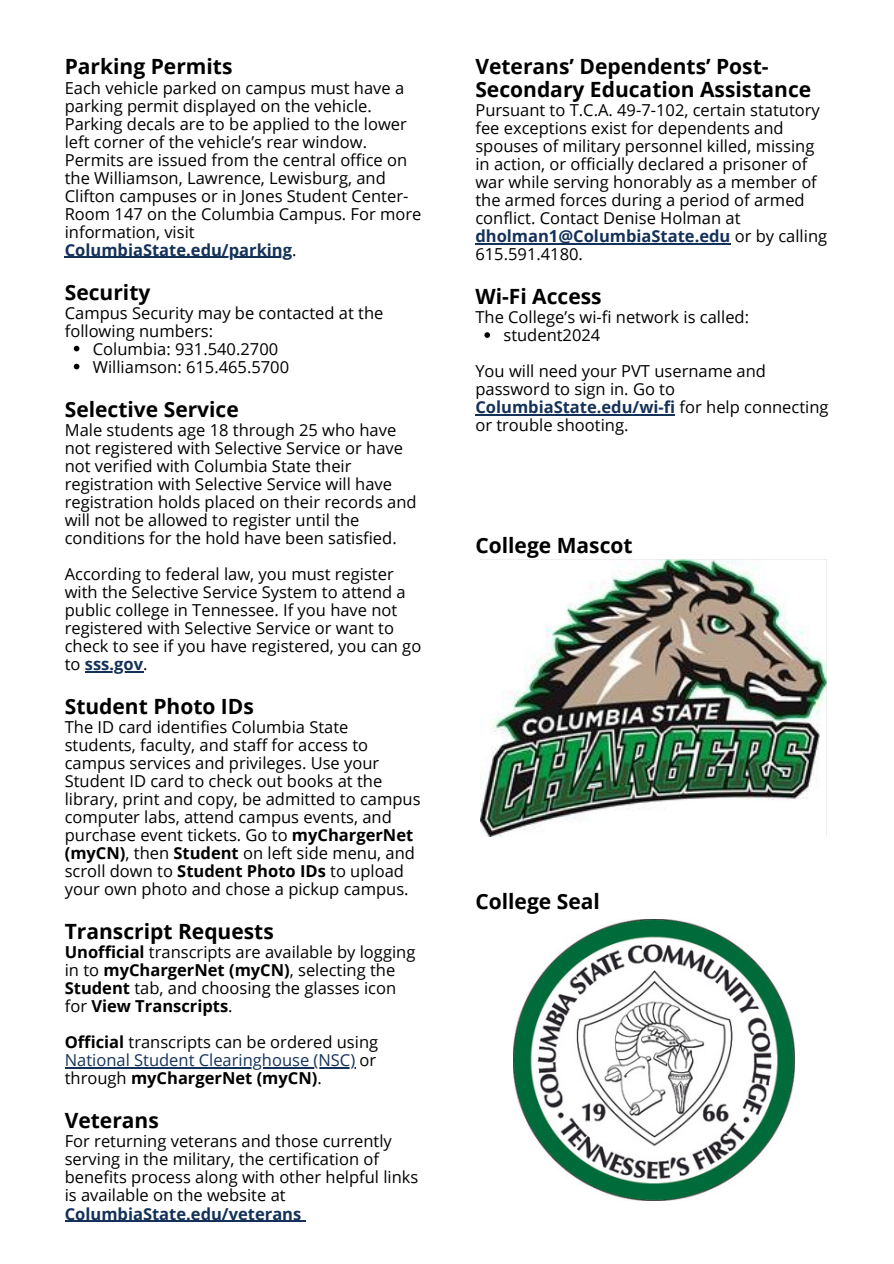
<style>
.page{position:relative;width:894px;height:1264px;background:#fff}
.page>*{position:absolute;margin:0;border:0;box-sizing:border-box;transform-origin:0 0}
.t1{font:700 21px/22.5px "Open Sans";color:#000}
.t2{font:16.5px/18px "Open Sans";color:#000}
.t3{font:16.5px/18px "Open Sans";color:#143159}
.t4{font:700 16.5px "Open Sans";color:#143159}
.s1{font-weight:400;color:#000}
.s2{font-weight:700;color:#143159}
.s3{font-weight:700}
.s4{color:#000}
.s5{font-weight:700;color:#000}
</style>
<div class="page">
<img style="left:513px;top:919px;width:281px;height:281px">
<img style="left:480px;top:559px;width:347px;height:277px">
<hr style="left:65px;top:257px;width:227px;height:1px;background:#143159">
<svg style="left:74px;top:346px;width:5px;height:5px"></svg>
<svg style="left:74px;top:364px;width:5px;height:5px"></svg>
<hr style="left:85px;top:671px;width:58px;height:1px;background:#143159">
<hr style="left:65px;top:1067px;width:290px;height:1px;background:#143159">
<hr style="left:75px;top:1220px;width:226px;height:1px;background:#143159">
<hr style="left:475px;top:243px;width:255px;height:1px;background:#143159">
<svg style="left:484px;top:332px;width:6px;height:6px"></svg>
<hr style="left:475px;top:414px;width:200px;height:1px;background:#143159">
<p class="t1" style="left:65px;top:55px;width:169px">Parking Permits</p>
<p class="t2" style="left:65px;top:78px;width:358px">Each vehicle parked on campus must have a parking permit displayed on the vehicle.<br>Parking decals are to be applied to the lower left corner of the vehicle’s rear window.<br>Permits are issued from the central office on the Williamson, Lawrence, Lewisburg, and Clifton campuses or in Jones Student Center-Room 147 on the Columbia Campus. For more information, visit</p>
<p class="t4" style="left:65px;top:238px;width:233px">ColumbiaState.edu/parking<span class="s1">.</span></p>
<p class="t1" style="left:65px;top:280px;width:87px">Security</p>
<p class="t2" style="left:65px;top:303px;width:320px">Campus Security may be contacted at the</p>
<p class="t2" style="left:65px;top:321px;width:150px">following numbers:</p>
<p class="t2" style="left:93px;top:339px;width:187px">Columbia: 931.540.2700</p>
<p class="t2" style="left:93px;top:357px;width:198px">Williamson: 615.465.5700</p>
<p class="t1" style="left:65px;top:397px;width:175px">Selective Service</p>
<p class="t2" style="left:65px;top:420px;width:353px">Male students age 18 through 25 who have not registered with Selective Service or have not verified with Columbia State their registration with Selective Service will have registration holds placed on their records and will not be allowed to register until the conditions for the hold have been satisfied.</p>
<p class="t2" style="left:65px;top:564px;width:358px">According to federal law, you must register with the Selective Service System to attend a public college in Tennessee. If you have not registered with Selective Service or want to check to see if you have registered, you can go to <span class="s2">sss.gov</span>.</p>
<p class="t1" style="left:65px;top:694px;width:191px">Student Photo IDs</p>
<p class="t2" style="left:65px;top:717px;width:316px">The ID card identifies Columbia State students, faculty, and staff for access to campus services and privileges. Use your</p>
<p class="t2" style="left:65px;top:771px;width:357px">Student ID card to check out books at the library, print and copy, be admitted to campus computer labs, attend campus events, and purchase event tickets. Go to <span class="s3">myChargerNet (myCN)</span>, then <span class="s3">Student</span> on left side menu, and scroll down to <span class="s3">Student Photo IDs</span> to upload your own photo and chose a pickup campus.</p>
<p class="t1" style="left:65px;top:919px;width:210px">Transcript Requests</p>
<p class="t2" style="left:65px;top:942px;width:352px"><span class="s3">Unofficial</span> transcripts are available by logging in to <span class="s3">myChargerNet (myCN)</span>, selecting the <span class="s3">Student</span> tab, and choosing the glasses icon for <span class="s3">View Transcripts</span>.</p>
<p class="t2" style="left:65px;top:1032px;width:315px"><span class="s3">Official</span> transcripts can be ordered using</p>
<p class="t3" style="left:65px;top:1050px;width:313px">National Student Clearinghouse (NSC) <span class="s4">or through</span> <span class="s5">myChargerNet (myCN)</span><span class="s4">.</span></p>
<p class="t1" style="left:65px;top:1108px;width:96px">Veterans</p>
<p class="t2" style="left:65px;top:1131px;width:328px">For returning veterans and those currently</p>
<p class="t2" style="left:65px;top:1149px;width:355px">serving in the military, the certification of benefits process along with other helpful links is available on the website at <span class="s2">ColumbiaState.edu/veterans</span></p>
<p class="t1" style="left:475px;top:55px;width:337px">Veterans’ Dependents’ Post-<br>Secondary Education Assistance</p>
<p class="t2" style="left:475px;top:101px;width:353px">Pursuant to T.C.A. 49-7-102, certain statutory fee exceptions exist for dependents and spouses of military personnel killed, missing in action, or officially declared a prisoner of war while serving honorably as a member of the armed forces during a period of armed conflict. Contact Denise Holman at <span class="s2">dholman1@ColumbiaState.edu</span> or by calling 615.591.4180.</p>
<p class="t1" style="left:475px;top:285px;width:128px">Wi-Fi Access</p>
<p class="t2" style="left:475px;top:308px;width:275px">The College’s wi-fi network is called:</p>
<p class="t2" style="left:503px;top:326px;width:98px">student2024</p>
<p class="t2" style="left:475px;top:362px;width:354px">You will need your PVT username and password to sign in. Go to<br><span class="s2">ColumbiaState.edu/wi-fi</span> for help connecting or trouble shooting.</p>
<p class="t1" style="left:475px;top:533px;width:159px">College Mascot</p>
<p class="t1" style="left:475px;top:889px;width:126px">College Seal</p>
</div>
